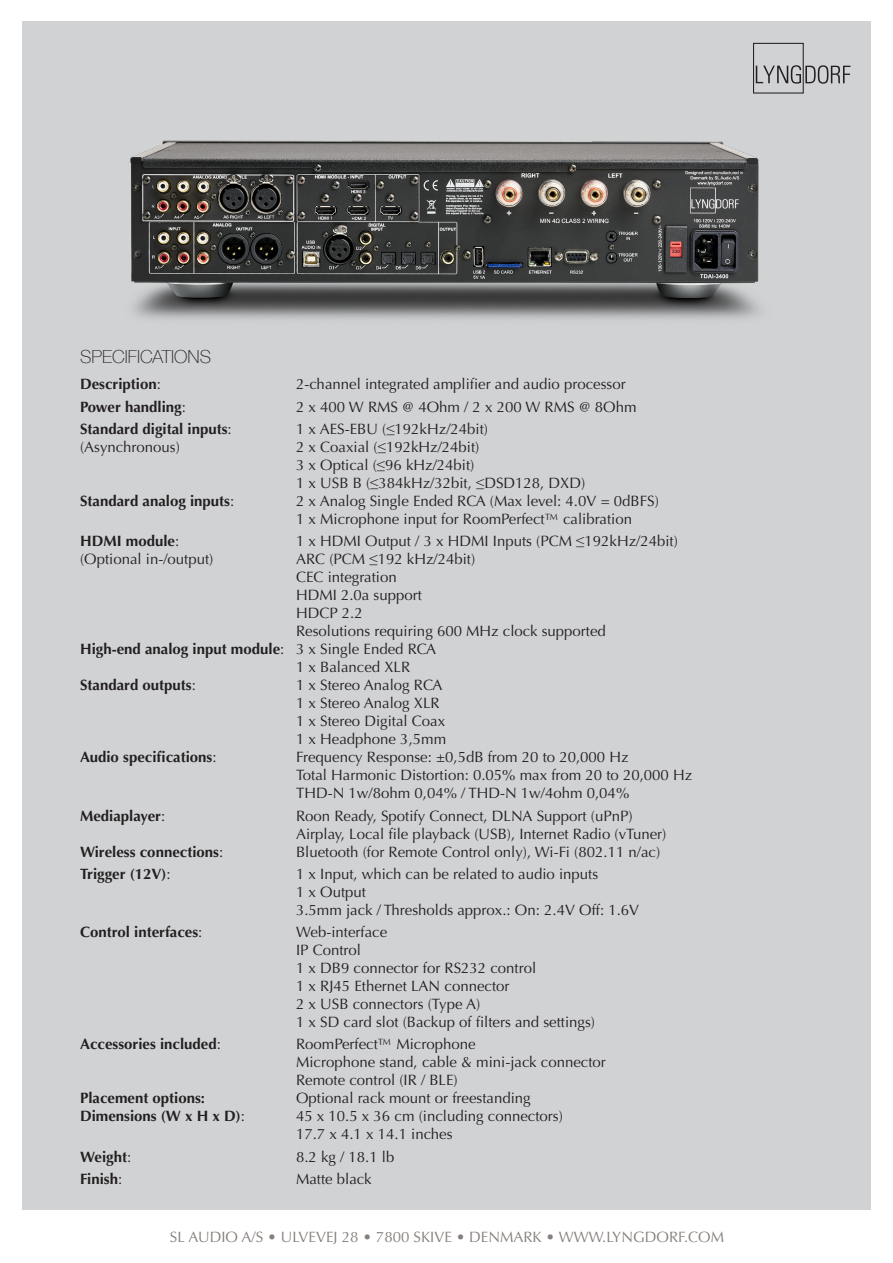
<style>
.page{position:relative;width:893px;height:1263px;background:#fff}
.page>*{position:absolute;margin:0;border:0;box-sizing:border-box;transform-origin:0 0}
.Underoverskrift{font:100 18px "Helvetica Neue";color:#231f20}
.Brødtekst{font:15px/18px "Optima";color:#231f20}
.Brødtekst-2{font:700 15px "Optima";color:#231f20}
.t1{font:15px "Optima";color:#867f7c}
.s1{font-weight:400}
</style>
<div class="page">
<div style="left:22px;top:21px;width:849px;height:1189px;background:#d1d2d4"></div>
<div style="left:753px;top:43px;width:51px;height:51px;border:1px solid #231f20"></div>
<svg style="left:756px;top:65px;width:94px;height:19px"></svg>
<img style="left:130px;top:140px;width:629px;height:179px">
<p class="Underoverskrift" style="left:80px;top:343px;width:133px">SPECIFICATIONS</p>
<p class="Brødtekst-2" style="left:80px;top:376px;width:82px">Description<span class="s1">:</span></p>
<p class="Brødtekst" style="left:296px;top:376px;width:331px">2-channel integrated amplifier and audio processor</p>
<p class="Brødtekst-2" style="left:80px;top:398px;width:107px">Power handling<span class="s1">:</span></p>
<p class="Brødtekst" style="left:296px;top:398px;width:342px">2 x 400 W RMS @ 4Ohm / 2 x 200 W RMS @ 8Ohm</p>
<p class="Brødtekst-2" style="left:80px;top:420px;width:153px">Standard digital inputs<span class="s1">:</span></p>
<p class="Brødtekst" style="left:296px;top:420px;width:193px">1 x AES-EBU (≤192kHz/24bit)</p>
<p class="Brødtekst" style="left:80px;top:438px;width:101px">(Asynchronous)</p>
<p class="Brødtekst" style="left:296px;top:438px;width:291px">2 x Coaxial (≤192kHz/24bit)<br>3 x Optical (≤96 kHz/24bit)<br>1 x USB B (≤384kHz/32bit, ≤DSD128, DXD)</p>
<p class="Brødtekst-2" style="left:80px;top:492px;width:156px">Standard analog inputs<span class="s1">:</span></p>
<p class="Brødtekst" style="left:296px;top:492px;width:364px">2 x Analog Single Ended RCA (Max level: 4.0V = 0dBFS)<br>1 x Microphone input for RoomPerfect™ calibration</p>
<p class="Brødtekst-2" style="left:80px;top:532px;width:101px">HDMI module<span class="s1">:</span></p>
<p class="Brødtekst" style="left:296px;top:532px;width:383px">1 x HDMI Output / 3 x HDMI Inputs (PCM ≤192kHz/24bit)</p>
<p class="Brødtekst" style="left:80px;top:550px;width:135px">(Optional in-/output)</p>
<p class="Brødtekst" style="left:296px;top:550px;width:181px">ARC (PCM ≤192 kHz/24bit)</p>
<p class="Brødtekst" style="left:296px;top:568px;width:102px">CEC integration</p>
<p class="Brødtekst" style="left:296px;top:586px;width:127px">HDMI 2.0a support</p>
<p class="Brødtekst" style="left:296px;top:604px;width:68px">HDCP 2.2</p>
<p class="Brødtekst" style="left:296px;top:622px;width:311px">Resolutions requiring 600 MHz clock supported</p>
<p class="Brødtekst-2" style="left:80px;top:640px;width:358px">High-end analog input module<span class="s1">: 3 x Single Ended RCA</span></p>
<p class="Brødtekst" style="left:296px;top:658px;width:116px">1 x Balanced XLR</p>
<p class="Brødtekst-2" style="left:80px;top:676px;width:117px">Standard outputs<span class="s1">:</span></p>
<p class="Brødtekst" style="left:296px;top:676px;width:152px">1 x Stereo Analog RCA<br>1 x Stereo Analog XLR<br>1 x Stereo Digital Coax<br>1 x Headphone 3,5mm</p>
<p class="Brødtekst-2" style="left:80px;top:748px;width:138px">Audio specifications<span class="s1">:</span></p>
<p class="Brødtekst" style="left:296px;top:748px;width:398px">Frequency Response: ±0,5dB from 20 to 20,000 Hz<br>Total Harmonic Distortion: 0.05% max from 20 to 20,000 Hz<br>THD-N 1w/8ohm 0,04% / THD-N 1w/4ohm 0,04%</p>
<p class="Brødtekst-2" style="left:80px;top:807px;width:87px">Mediaplayer<span class="s1">:</span></p>
<p class="Brødtekst" style="left:296px;top:807px;width:372px">Roon Ready, Spotify Connect, DLNA Support (uPnP)<br>Airplay, Local file playback (USB), Internet Radio (vTuner)</p>
<p class="Brødtekst-2" style="left:80px;top:843px;width:145px">Wireless connections<span class="s1">:</span></p>
<p class="Brødtekst" style="left:296px;top:843px;width:366px">Bluetooth (for Remote Control only), Wi-Fi (802.11 n/ac)</p>
<p class="Brødtekst-2" style="left:80px;top:865px;width:92px">Trigger (12V)<span class="s1">:</span></p>
<p class="Brødtekst" style="left:296px;top:865px;width:345px">1 x Input, which can be related to audio inputs<br>1 x Output<br>3.5mm jack / Thresholds approx.: On: 2.4V Off: 1.6V</p>
<p class="Brødtekst-2" style="left:80px;top:923px;width:124px">Control interfaces<span class="s1">:</span></p>
<p class="Brødtekst" style="left:296px;top:923px;width:301px">Web-interface<br>IP Control<br>1 x DB9 connector for RS232 control<br>1 x RJ45 Ethernet LAN connector<br>2 x USB connectors (Type A)<br>1 x SD card slot (Backup of filters and settings)</p>
<p class="Brødtekst-2" style="left:80px;top:1035px;width:142px">Accessories included<span class="s1">:</span></p>
<p class="Brødtekst" style="left:296px;top:1035px;width:311px">RoomPerfect™ Microphone<br>Microphone stand, cable &amp; mini-jack connector<br>Remote control (IR / BLE)</p>
<p class="Brødtekst-2" style="left:80px;top:1089px;width:127px">Placement options:</p>
<p class="Brødtekst" style="left:296px;top:1089px;width:236px">Optional rack mount or freestanding</p>
<p class="Brødtekst-2" style="left:80px;top:1107px;width:167px">Dimensions (W x H x D)<span class="s1">:</span></p>
<p class="Brødtekst" style="left:296px;top:1107px;width:268px">45 x 10.5 x 36 cm (including connectors)</p>
<p class="Brødtekst" style="left:296px;top:1125px;width:158px">17.7 x 4.1 x 14.1 inches</p>
<p class="Brødtekst-2" style="left:80px;top:1148px;width:53px">Weight<span class="s1">:</span></p>
<p class="Brødtekst" style="left:296px;top:1148px;width:100px">8.2 kg / 18.1 lb</p>
<p class="Brødtekst-2" style="left:80px;top:1170px;width:44px">Finish<span class="s1">:</span></p>
<p class="Brødtekst" style="left:296px;top:1170px;width:77px">Matte black</p>
<p class="t1" style="left:170px;top:1228px;width:556px">SL AUDIO A/S • ULVEVEJ 28 • 7800 SKIVE • DENMARK • WWW.LYNGDORF.COM</p>
</div>
